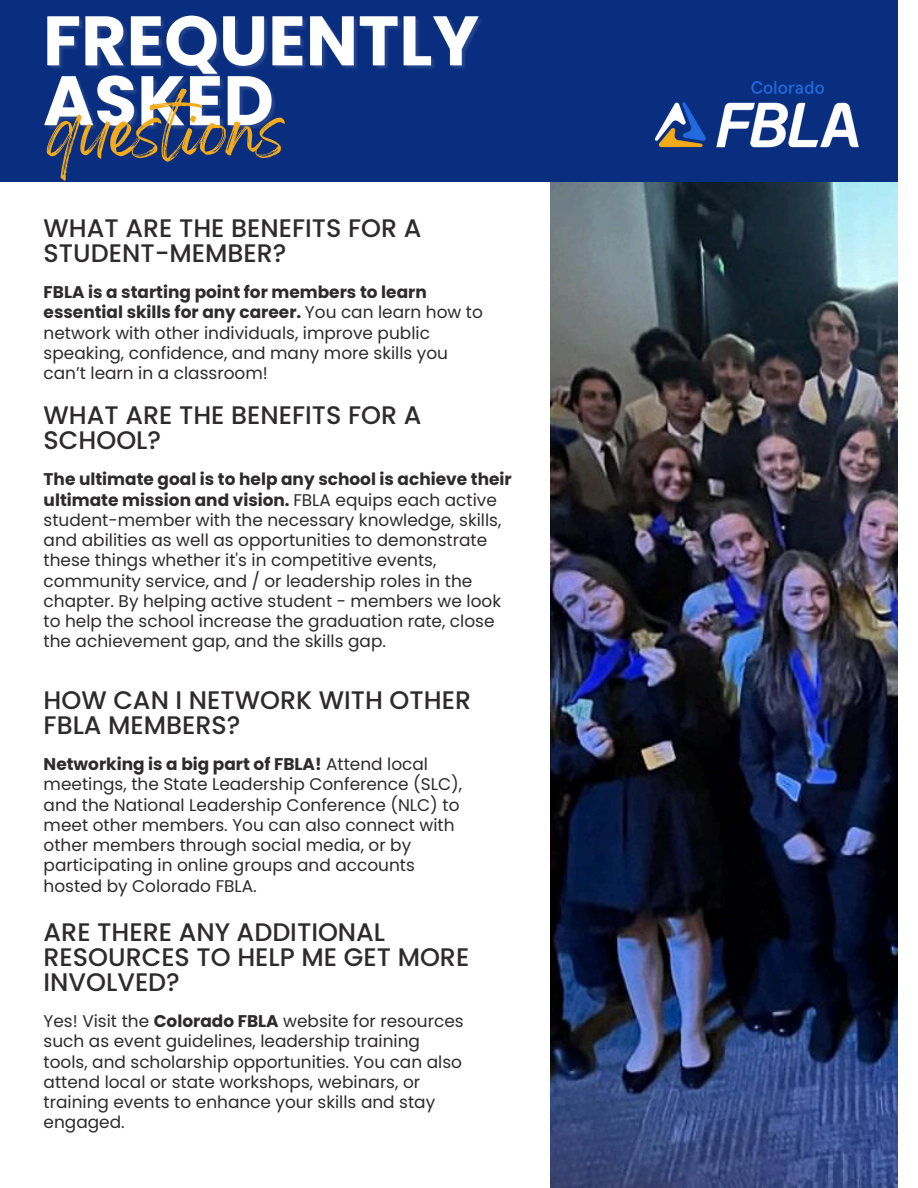
<style>
.page{position:relative;width:918px;height:1188px;background:#fff}
.page>*{position:absolute;margin:0;border:0;box-sizing:border-box;transform-origin:0 0}
.t1{font:52.65px "Gellatio";color:#f4ab19}
.t2{font:500 25.35px/24.8px "Poppins";color:#2d2b2b}
.t3{font:16.95px/20.2px "Poppins";color:#2d2b2b}
.s1{font-weight:700}
</style>
<div class="page">
<img style="left:551px;top:181px;width:346px;height:1007px">
<div style="left:0;top:0;width:898px;height:181px;background:#0a2e7f"></div>
<img style="left:654px;top:81px;width:205px;height:67px">
<img style="left:44px;top:15px;width:437px;height:114px">
<h3 class="t1" style="left:50px;top:118px;width:237px">QUESTIONS</h3>
<p class="t2" style="left:44px;top:216px;width:379px">WHAT ARE THE BENEFITS FOR A<br>STUDENT-MEMBER?</p>
<p class="t3" style="left:44px;top:282px;width:441px"><span class="s1">FBLA is a starting point for members to learn essential skills for any career.</span> You can learn how to network with other individuals, improve public speaking, confidence, and many more skills you can’t learn in a classroom!</p>
<p class="t2" style="left:44px;top:403px;width:379px">WHAT ARE THE BENEFITS FOR A<br>SCHOOL?</p>
<h2 class="t3" style="left:44px;top:469px;width:470px"><span class="s1">The ultimate goal is to help any school is achieve their ultimate mission and vision.</span> FBLA equips each active student-member with the necessary knowledge, skills, and abilities as well as opportunities to demonstrate these things whether it's in competitive events, community service, and / or leadership roles in the chapter. By helping active student - members we look to help the school increase the graduation rate, close the achievement gap, and the skills gap.</h2>
<h3 class="t2" style="left:44px;top:688px;width:429px">HOW CAN I NETWORK WITH OTHER<br>FBLA MEMBERS?</h3>
<p class="t3" style="left:44px;top:754px;width:420px"><span class="s1">Networking is a big part of FBLA!</span> Attend local meetings, the State Leadership Conference (SLC), and the National Leadership Conference (NLC) to meet other members. You can also connect with other members through social media, or by participating in online groups and accounts hosted by Colorado FBLA.</p>
<h3 class="t2" style="left:44px;top:920px;width:427px">ARE THERE ANY ADDITIONAL<br>RESOURCES TO HELP ME GET MORE<br>INVOLVED?</h3>
<p class="t3" style="left:44px;top:1011px;width:422px">Yes! Visit the <span class="s1">Colorado FBLA</span> website for resources such as event guidelines, leadership training tools, and scholarship opportunities. You can also attend local or state workshops, webinars, or training events to enhance your skills and stay engaged.</p>
</div>
